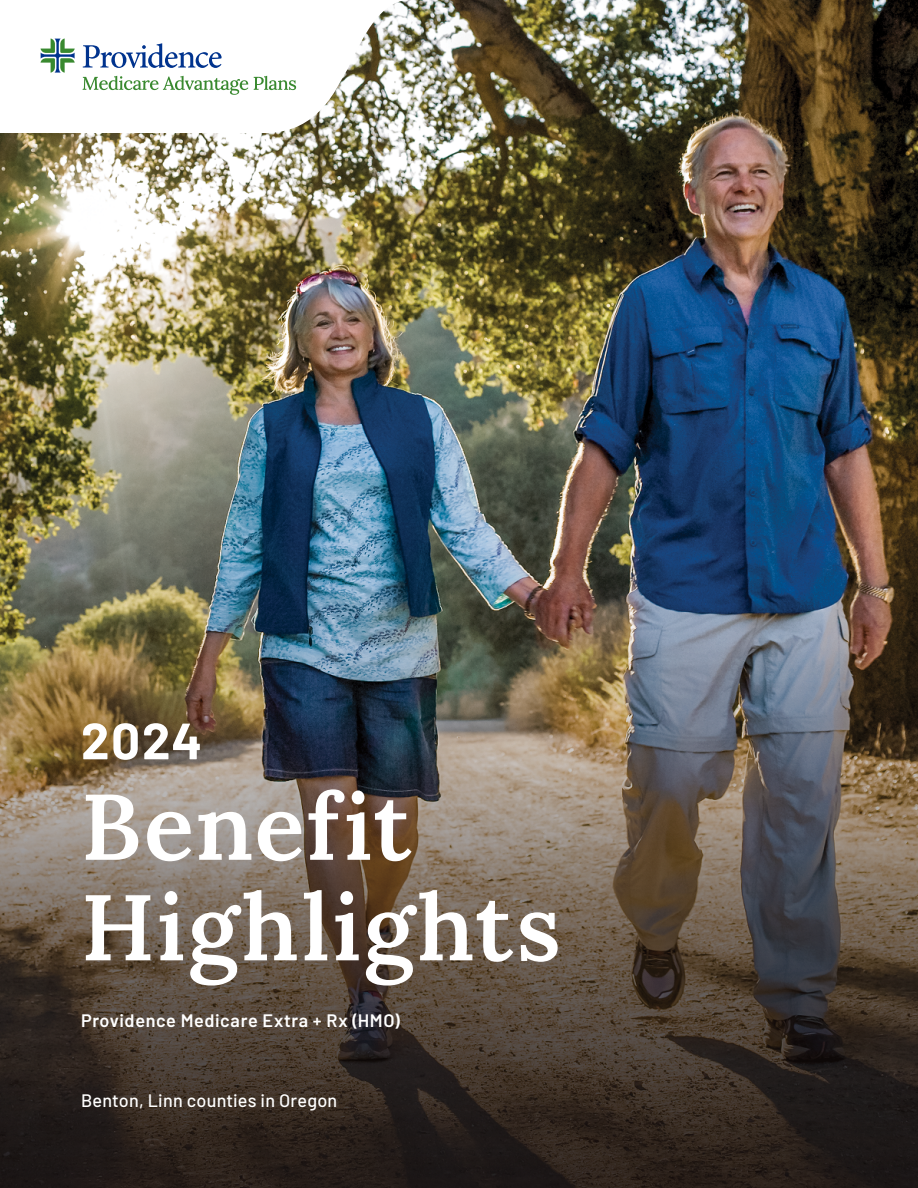
<style>
.page{position:relative;width:918px;height:1188px;background:#fff}
.page>*{position:absolute;margin:0;border:0;box-sizing:border-box;transform-origin:0 0}
.t1{font:600 93px/100.5px "Lora";letter-spacing:.02em;color:#fff}
.t2{font:700 51px "Barlow";color:#fff}
.t3{font:600 18px "Barlow";letter-spacing:.035em;color:#fff}
.t4{font:500 18px "Barlow";letter-spacing:.01em;color:#fff}
</style>
<div class="page">
<img style="left:0;top:0;width:918px;height:1188px">
<svg style="left:0;top:0;width:410px;height:133px"></svg>
<svg style="left:83px;top:76px;width:165px;height:19px"></svg>
<svg style="left:254px;top:76px;width:42px;height:14px"></svg>
<svg style="left:83px;top:43px;width:139px;height:25px"></svg>
<svg style="left:41px;top:38px;width:34px;height:35px"></svg>
<h1 class="t2" style="left:81px;top:703px;width:123px">2024</h1>
<h1 class="t1" style="left:81px;top:770px;width:481px">Benefit<br>Highlights</h1>
<p class="t3" style="left:81px;top:1007px;width:320px">Providence Medicare Extra + Rx (HMO)</p>
<p class="t4" style="left:81px;top:1087px;width:258px">Benton, Linn counties in Oregon</p>
</div>
